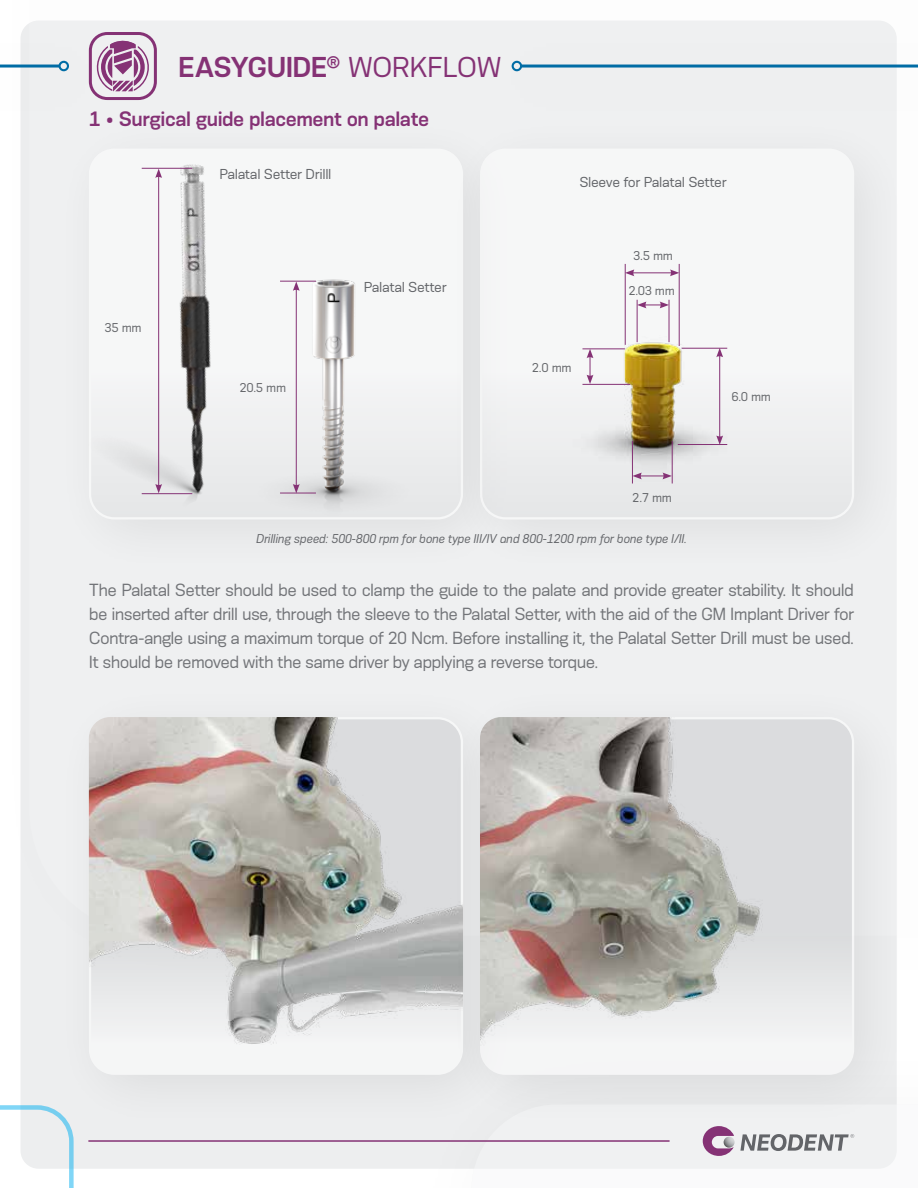
<style>
.page{position:relative;width:918px;height:1188px;background:#fff}
.page>*{position:absolute;margin:0;border:0;box-sizing:border-box;transform-origin:0 0}
.t1{font:600 27px "Konsens";letter-spacing:-.025em;color:#853275}
.t2{font:600 19.5px "Konsens";letter-spacing:-.02em;color:#853275}
.t3{font:16.5px/24px "Konsens";letter-spacing:-.04em;color:#727478;text-align:justify}
.t4{font:13.5px "Konsens";letter-spacing:-.025em;color:#636569}
.t5{font:italic 12px "Konsens";letter-spacing:-.025em;color:#636569}
.t6{font:12px "Konsens";letter-spacing:-.025em;color:#636569}
.s1{font-weight:400}
</style>
<div class="page">
<div style="left:29px;top:586px;width:868px;height:350px;background:#eff0f1"></div>
<svg style="left:0;top:1105px;width:74px;height:83px"></svg>
<div style="left:386px;top:1018px;width:532px;height:170px;background:#000;opacity:.1"></div>
<hr style="left:89px;top:1140px;width:580px;height:2px;background:#853275">
<svg style="left:472px;top:1104px;width:446px;height:84px"></svg>
<div style="left:48px;top:676px;width:478px;height:461px;background:#edeeef"></div>
<div style="left:439px;top:676px;width:478px;height:461px;background:#000;opacity:.15"></div>
<div style="left:145px;top:586px;width:211px;height:32px;background:#eff0f1"></div>
<img style="left:21px;top:21px;width:335px;height:565px">
<img style="left:89px;top:717px;width:374px;height:358px">
<img style="left:480px;top:717px;width:374px;height:358px">
<img style="left:356px;top:21px;width:541px;height:620px">
<div style="left:0;top:24px;width:124px;height:106px;background:#000;opacity:.15"></div>
<hr style="left:0;top:65px;width:60px;height:3px;background:#006ca5">
<div style="left:59px;top:61px;width:10px;height:10px;border:2px solid #006ca5;border-radius:50%"></div>
<div style="left:479px;top:24px;width:439px;height:106px;background:#eeeff0"></div>
<hr style="left:521px;top:65px;width:397px;height:3px;background:#006ca5">
<div style="left:512px;top:61px;width:10px;height:10px;border:2px solid #006ca5;border-radius:50%"></div>
<div style="left:89px;top:32px;width:68px;height:68px;border:3px solid #853275;border-radius:17px"></div>
<svg style="left:94px;top:39px;width:58px;height:52px"></svg>
<hr style="left:142px;top:168px;width:50px;height:1px;background:#853275">
<hr style="left:280px;top:281px;width:36px;height:1px;background:#853275">
<hr style="left:280px;top:493px;width:36px;height:1px;background:#853275">
<hr style="left:142px;top:493px;width:50px;height:1px;background:#853275">
<hr style="left:158px;top:176px;width:1px;height:310px;background:#853275">
<svg style="left:155px;top:169px;width:7px;height:9px"></svg>
<svg style="left:155px;top:484px;width:7px;height:9px"></svg>
<hr style="left:296px;top:288px;width:1px;height:198px;background:#853275">
<svg style="left:293px;top:281px;width:7px;height:10px"></svg>
<svg style="left:293px;top:484px;width:7px;height:9px"></svg>
<hr style="left:682px;top:348px;width:45px;height:1px;background:#853275">
<hr style="left:632px;top:441px;width:1px;height:43px;background:#853275">
<hr style="left:582px;top:349px;width:43px;height:1px;background:#853275">
<hr style="left:625px;top:264px;width:1px;height:81px;background:#853275">
<hr style="left:679px;top:264px;width:1px;height:82px;background:#853275">
<hr style="left:672px;top:441px;width:1px;height:43px;background:#853275">
<hr style="left:582px;top:384px;width:48px;height:1px;background:#853275">
<hr style="left:669px;top:300px;width:1px;height:42px;background:#853275">
<hr style="left:637px;top:300px;width:1px;height:42px;background:#853275">
<hr style="left:678px;top:444px;width:49px;height:1px;background:#853275">
<hr style="left:719px;top:355px;width:1px;height:83px;background:#853275">
<svg style="left:716px;top:348px;width:7px;height:9px"></svg>
<svg style="left:716px;top:435px;width:7px;height:9px"></svg>
<svg style="left:633px;top:473px;width:39px;height:6px"></svg>
<svg style="left:587px;top:349px;width:6px;height:35px"></svg>
<hr style="left:632px;top:273px;width:40px;height:1px;background:#853275">
<svg style="left:670px;top:269px;width:9px;height:7px"></svg>
<svg style="left:625px;top:269px;width:9px;height:7px"></svg>
<svg style="left:637px;top:302px;width:32px;height:6px"></svg>
<h1 class="t1" style="left:178px;top:50px;width:325px">EASYGUIDE<sup>®</sup> <span class="s1">WORKFLOW</span></h1>
<p class="t2" style="left:89px;top:107px;width:342px">1 • Surgical guide placement on palate</p>
<p class="t6" style="left:105px;top:321px;width:39px">35 mm</p>
<p class="t4" style="left:219px;top:166px;width:114px">Palatal Setter Drilll</p>
<p class="t6" style="left:239px;top:380px;width:48px">20.5 mm</p>
<p class="t4" style="left:364px;top:278px;width:84px">Palatal Setter</p>
<p class="t4" style="left:579px;top:174px;width:149px">Sleeve for Palatal Setter</p>
<p class="t6" style="left:633px;top:249px;width:41px">3.5 mm</p>
<p class="t6" style="left:628px;top:283px;width:48px">2.03 mm</p>
<p class="t6" style="left:532px;top:360px;width:41px">2.0 mm</p>
<p class="t6" style="left:731px;top:389px;width:41px">6.0 mm</p>
<p class="t6" style="left:632px;top:490px;width:41px">2.7 mm</p>
<p class="t5" style="left:256px;top:532px;width:432px">Drilling speed: 500-800 rpm for bone type III/IV and 800-1200 rpm for bone type I/II.</p>
<p class="t3" style="left:89px;top:578px;width:767px">The Palatal Setter should be used to clamp the guide to the palate and provide greater stability. It should be inserted after drill use, through the sleeve to the Palatal Setter, with the aid of the GM Implant Driver for Contra-angle using a maximum torque of 20 Ncm. Before installing it, the Palatal Setter Drill must be used.<br>It should be removed with the same driver by applying a reverse torque.</p>
</div>
